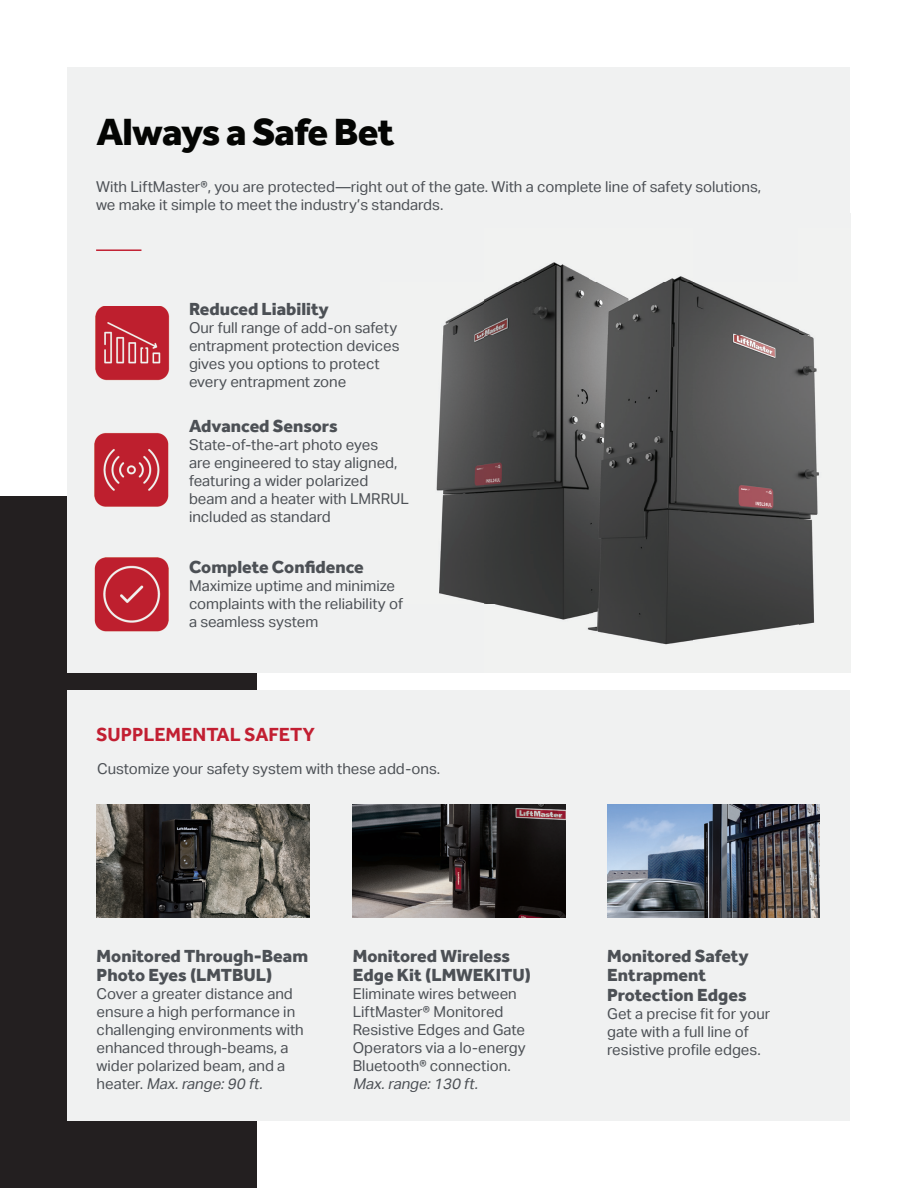
<style>
.page{position:relative;width:918px;height:1188px;background:#fff}
.page>*{position:absolute;margin:0;border:0;box-sizing:border-box;transform-origin:0 0}
.t1{font:800 39px "Effra";letter-spacing:-.02em;color:#040503}
.t2{font:700 19.5px "Effra";color:#c21f32}
.t3{font:800 18px/19.5px "Effra";color:#4c5055}
.t4{font:15px/18px "Aktiv Grotesk";color:#4c5055}
.t5{font:italic 15px "Aktiv Grotesk";color:#4c5055}
.s1{font-style:italic}
</style>
<div class="page">
<div style="left:0;top:497px;width:256px;height:691px;background:#231f20"></div>
<div style="left:68px;top:68px;width:782px;height:605px;background:#f0f1f1"></div>
<img style="left:436px;top:262px;width:383px;height:383px">
<img style="left:850px;top:213px;width:1px;height:459px">
<img style="left:96px;top:306px;width:74px;height:75px">
<img style="left:95px;top:433px;width:74px;height:74px">
<img style="left:94px;top:558px;width:74px;height:74px">
<div style="left:68px;top:690px;width:782px;height:430px;background:#f0f1f1"></div>
<img style="left:353px;top:805px;width:213px;height:112px">
<img style="left:97px;top:805px;width:212px;height:112px">
<img style="left:607px;top:805px;width:213px;height:112px">
<hr style="left:96px;top:249px;width:45px;height:2px;background:#c21f32">
<h1 class="t1" style="left:96px;top:109px;width:300px">Always a Safe Bet</h1>
<p class="t4" style="left:96px;top:178px;width:667px">With LiftMaster®, you are protected—right out of the gate. With a complete line of safety solutions, we make it simple to meet the industry’s standards.</p>
<p class="t3" style="left:189px;top:299px;width:141px">Reduced Liability</p>
<p class="t4" style="left:189px;top:319px;width:212px">Our full range of add-on safety entrapment protection devices gives you options to protect every entrapment zone</p>
<p class="t3" style="left:189px;top:416px;width:150px">Advanced Sensors</p>
<p class="t4" style="left:189px;top:436px;width:221px">State-of-the-art photo eyes<br>are engineered to stay aligned, featuring a wider polarized beam and a heater with LMRRUL included as standard</p>
<p class="t3" style="left:189px;top:557px;width:176px">Complete Confidence</p>
<p class="t4" style="left:189px;top:577px;width:216px">Maximize uptime and minimize complaints with the reliability of a seamless system</p>
<h2 class="t2" style="left:96px;top:722px;width:220px">SUPPLEMENTAL SAFETY</h2>
<p class="t4" style="left:97px;top:760px;width:345px">Customize your safety system with these add-ons.</p>
<p class="t3" style="left:97px;top:946px;width:213px">Monitored Through-Beam<br>Photo Eyes (LMTBUL)</p>
<p class="t4" style="left:97px;top:985px;width:209px">Cover a greater distance and ensure a high performance in challenging environments with enhanced through-beams, a wider polarized beam, and a<br>h e a t e r. <span class="s1">Max.range:90ft.</span></p>
<p class="t3" style="left:353px;top:946px;width:180px">Monitored Wireless<br>Edge Kit (LMWEKITU)</p>
<p class="t4" style="left:353px;top:985px;width:174px">Eliminate wires between<br>LiftMaster® Monitored<br>Resistive Edges and Gate<br>Operators via a lo-energy<br>Bluetooth® connection.</p>
<p class="t5" style="left:353px;top:1075px;width:132px">Max.range:130ft.</p>
<p class="t3" style="left:607px;top:946px;width:143px">Monitored Safety<br>Entrapment<br>Protection Edges</p>
<p class="t4" style="left:607px;top:1004px;width:165px">Get a precise fit for your gate with a full line of resistive profile edges.</p>
</div>
